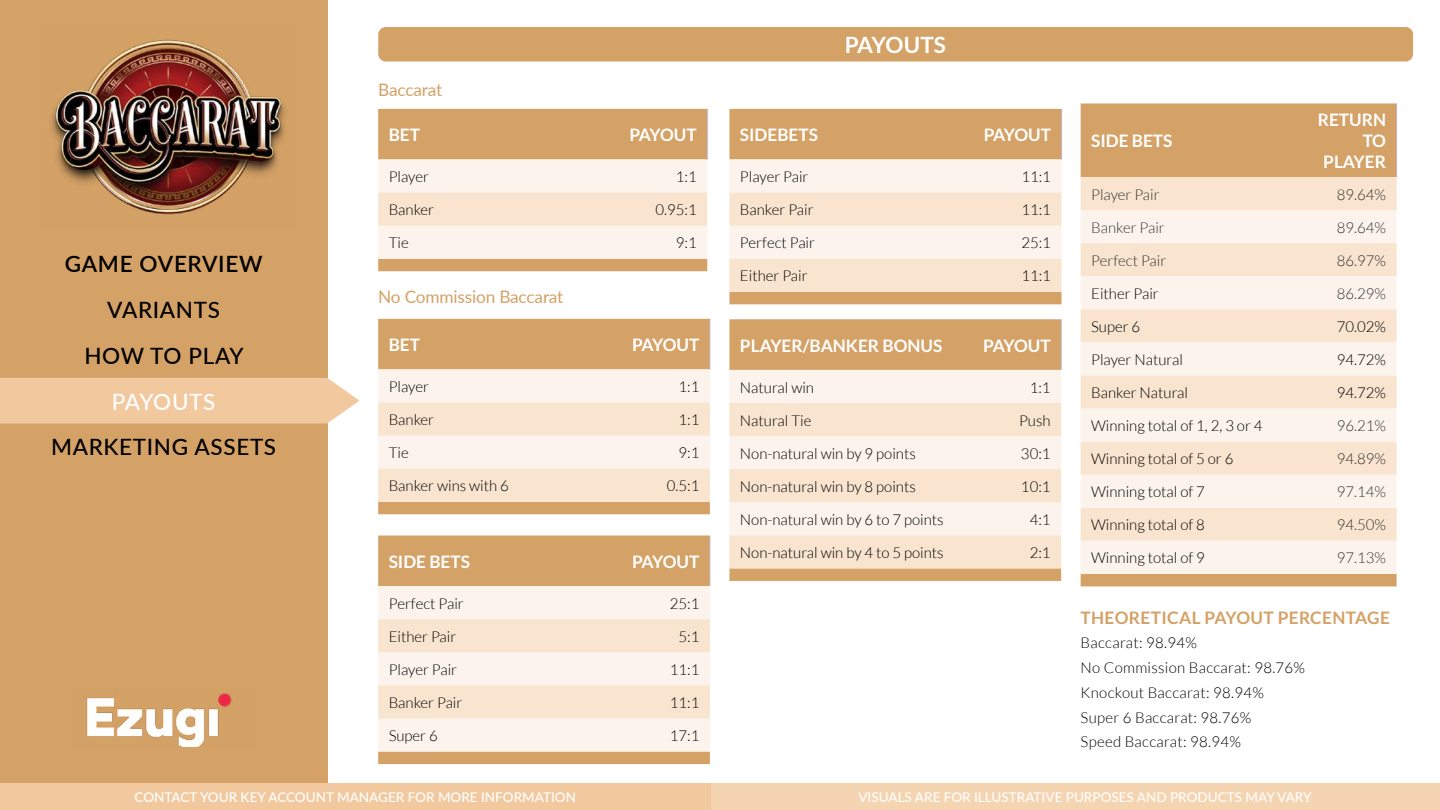
<style>
.page{position:relative;width:1440px;height:810px;background:#fff}
.page>*{position:absolute;margin:0;border:0;box-sizing:border-box;transform-origin:0 0}
.t1{font:500 22.5px/45.8px "Lato";letter-spacing:.03em;color:#000;text-align:center}
.t2{font:600 22.5px "Lato";letter-spacing:.03em;color:#000}
.t3{font:700 22.5px "Lato";letter-spacing:-.01em;color:#fff}
.t4{font:500 22.5px "Lato";letter-spacing:.01em;color:#fff}
.t5{font:700 17.25px/20.7px "Lato";color:#fff;text-align:right}
.t6{font:17.25px "Lato";letter-spacing:-.01em;color:#d4a166}
.t7{font:700 17.25px "Lato";letter-spacing:.02em;color:#d4a166}
.t8{font:300 15px "Lato";color:#000}
.t9{font:300 15px/24.8px "Lato";letter-spacing:.02em;color:#000}
.t10{font:300 15px "Lato";color:#333}
.t11{font:500 13.5px "Lato";color:#fff}
</style>
<div class="page">
<div style="left:0;top:0;width:327px;height:783px;background:#d4a166"></div>
<div style="left:0;top:783px;width:1440px;height:27px;background:#f5d4b1"></div>
<div style="left:0;top:783px;width:711px;height:27px;background:#f2c99e"></div>
<img style="left:51px;top:39px;width:234px;height:176px">
<img style="left:86px;top:693px;width:146px;height:54px">
<div style="left:378px;top:27px;width:1035px;height:35px;background:#d4a166;border-radius:8px"></div>
<div style="left:729px;top:109px;width:333px;height:195px;background:#d4a166"></div>
<svg style="left:729px;top:160px;width:333px;height:132px;background:#faecdd"></svg>
<hr style="left:1061px;top:109px;width:1px;height:51px;background:#beb1c1">
<div style="left:729px;top:319px;width:332px;height:262px;background:#d4a166"></div>
<div style="left:729px;top:370px;width:332px;height:33px;background:#fcf4ec"></div>
<svg style="left:729px;top:403px;width:332px;height:165px;background:#faeada"></svg>
<hr style="left:1061px;top:319px;width:1px;height:51px;background:#beb1c1">
<div style="left:378px;top:109px;width:329px;height:162px;background:#d4a166"></div>
<svg style="left:378px;top:160px;width:329px;height:99px;background:#faeee2"></svg>
<hr style="left:707px;top:109px;width:1px;height:51px;background:#beb1c1">
<div style="left:378px;top:319px;width:332px;height:195px;background:#d4a166"></div>
<svg style="left:378px;top:369px;width:332px;height:133px;background:#faebdd"></svg>
<hr style="left:710px;top:319px;width:1px;height:50px;background:#beb1c1">
<div style="left:378px;top:536px;width:332px;height:228px;background:#d4a166"></div>
<div style="left:378px;top:586px;width:332px;height:166px;background:#fcf4ec"></div>
<svg style="left:378px;top:619px;width:332px;height:99px;background:#fae9d8"></svg>
<hr style="left:710px;top:536px;width:1px;height:50px;background:#beb1c1">
<div style="left:1081px;top:104px;width:316px;height:482px;background:#d4a166"></div>
<div style="left:1081px;top:177px;width:316px;height:33px;background:#f9e4cf"></div>
<svg style="left:1081px;top:210px;width:316px;height:364px;background:#faecdf"></svg>
<hr style="left:1396px;top:104px;width:1px;height:73px;background:#beb1c1">
<div style="left:0;top:378px;width:359px;height:46px;background:#f2c99e"></div>
<h1 class="t2" style="left:65px;top:248px;width:199px">GAME OVERVIEW</h1>
<h1 class="t1" style="left:84px;top:286px;width:161px">VARIANTS<br>HOW TO PLAY</h1>
<h1 class="t4" style="left:112px;top:385px;width:105px">PAYOUTS</h1>
<h1 class="t1" style="left:51px;top:423px;width:227px">MARKETING ASSETS</h1>
<p class="t6" style="left:378px;top:78px;width:66px">Baccarat</p>
<p class="t5" style="left:389px;top:124px;width:33px">BET</p>
<p class="t5" style="left:629px;top:124px;width:69px">PAYOUT</p>
<p class="t8" style="left:389px;top:169px;width:42px">Player</p>
<p class="t8" style="left:676px;top:169px;width:22px">1:1</p>
<p class="t8" style="left:389px;top:202px;width:47px">Banker</p>
<p class="t8" style="left:655px;top:202px;width:43px">0.95:1</p>
<p class="t8" style="left:389px;top:235px;width:21px">Tie</p>
<p class="t8" style="left:676px;top:235px;width:22px">9:1</p>
<p class="t6" style="left:378px;top:284px;width:187px">No Commission Baccarat</p>
<p class="t5" style="left:389px;top:334px;width:33px">BET</p>
<p class="t5" style="left:632px;top:334px;width:69px">PAYOUT</p>
<p class="t8" style="left:389px;top:379px;width:42px">Player</p>
<p class="t8" style="left:678px;top:379px;width:22px">1:1</p>
<p class="t8" style="left:389px;top:412px;width:47px">Banker</p>
<p class="t8" style="left:678px;top:412px;width:22px">1:1</p>
<p class="t8" style="left:389px;top:445px;width:21px">Tie</p>
<p class="t8" style="left:678px;top:445px;width:22px">9:1</p>
<p class="t8" style="left:389px;top:478px;width:122px">Banker wins with 6</p>
<p class="t8" style="left:667px;top:478px;width:34px">0.5:1</p>
<p class="t5" style="left:389px;top:551px;width:83px">SIDE BETS</p>
<p class="t5" style="left:632px;top:551px;width:69px">PAYOUT</p>
<p class="t8" style="left:389px;top:595px;width:77px">Perfect Pair</p>
<p class="t8" style="left:670px;top:595px;width:31px">25:1</p>
<p class="t8" style="left:389px;top:628px;width:69px">Either Pair</p>
<p class="t8" style="left:678px;top:628px;width:22px">5:1</p>
<p class="t8" style="left:389px;top:661px;width:70px">Player Pair</p>
<p class="t8" style="left:670px;top:661px;width:31px">11:1</p>
<p class="t8" style="left:389px;top:695px;width:75px">Banker Pair</p>
<p class="t8" style="left:670px;top:695px;width:31px">11:1</p>
<p class="t8" style="left:389px;top:728px;width:51px">Super 6</p>
<p class="t8" style="left:670px;top:728px;width:31px">17:1</p>
<h1 class="t3" style="left:845px;top:32px;width:103px">PAYOUTS</h1>
<p class="t5" style="left:740px;top:124px;width:80px">SIDEBETS</p>
<p class="t5" style="left:984px;top:124px;width:69px">PAYOUT</p>
<p class="t8" style="left:740px;top:169px;width:70px">Player Pair</p>
<p class="t8" style="left:1021px;top:169px;width:31px">11:1</p>
<p class="t8" style="left:740px;top:202px;width:75px">Banker Pair</p>
<p class="t8" style="left:1021px;top:202px;width:31px">11:1</p>
<p class="t8" style="left:740px;top:235px;width:77px">Perfect Pair</p>
<p class="t8" style="left:1021px;top:235px;width:31px">25:1</p>
<p class="t8" style="left:740px;top:268px;width:69px">Either Pair</p>
<p class="t8" style="left:1021px;top:268px;width:31px">11:1</p>
<p class="t5" style="left:740px;top:335px;width:204px">PLAYER/BANKER BONUS</p>
<p class="t5" style="left:983px;top:335px;width:69px">PAYOUT</p>
<p class="t8" style="left:740px;top:379px;width:76px">Natural win</p>
<p class="t8" style="left:1030px;top:379px;width:22px">1:1</p>
<p class="t8" style="left:740px;top:412px;width:73px">Natural Tie</p>
<p class="t8" style="left:1019px;top:412px;width:33px">Push</p>
<p class="t8" style="left:740px;top:445px;width:177px">Non-natural win by 9 points</p>
<p class="t8" style="left:1021px;top:445px;width:31px">30:1</p>
<p class="t8" style="left:740px;top:478px;width:177px">Non-natural win by 8 points</p>
<p class="t8" style="left:1021px;top:478px;width:31px">10:1</p>
<p class="t8" style="left:740px;top:511px;width:205px">Non-natural win by 6 to 7 points</p>
<p class="t8" style="left:1030px;top:511px;width:22px">4:1</p>
<p class="t8" style="left:740px;top:544px;width:205px">Non-natural win by 4 to 5 points</p>
<p class="t8" style="left:1030px;top:544px;width:22px">2:1</p>
<p class="t5" style="left:1091px;top:130px;width:83px">SIDE BETS</p>
<p class="t5" style="left:1318px;top:110px;width:70px">RETURN<br>TO<br>PLAYER</p>
<p class="t10" style="left:1091px;top:186px;width:70px">Player Pair</p>
<p class="t10" style="left:1337px;top:186px;width:51px">89.64%</p>
<p class="t10" style="left:1091px;top:219px;width:75px">Banker Pair</p>
<p class="t10" style="left:1337px;top:219px;width:51px">89.64%</p>
<p class="t10" style="left:1091px;top:252px;width:77px">Perfect Pair</p>
<p class="t10" style="left:1337px;top:252px;width:51px">86.97%</p>
<p class="t8" style="left:1091px;top:285px;width:69px">Either Pair</p>
<p class="t10" style="left:1337px;top:285px;width:51px">86.29%</p>
<p class="t8" style="left:1091px;top:318px;width:51px">Super 6</p>
<p class="t8" style="left:1337px;top:318px;width:51px">70.02%</p>
<p class="t8" style="left:1091px;top:352px;width:93px">Player Natural</p>
<p class="t8" style="left:1337px;top:352px;width:51px">94.72%</p>
<p class="t8" style="left:1091px;top:385px;width:98px">Banker Natural</p>
<p class="t8" style="left:1337px;top:385px;width:51px">94.72%</p>
<p class="t8" style="left:1091px;top:418px;width:173px">Winning total of 1, 2, 3 or 4</p>
<p class="t10" style="left:1337px;top:418px;width:51px">96.21%</p>
<p class="t8" style="left:1091px;top:451px;width:144px">Winning total of 5 or 6</p>
<p class="t10" style="left:1337px;top:451px;width:51px">94.89%</p>
<p class="t8" style="left:1091px;top:484px;width:115px">Winning total of 7</p>
<p class="t10" style="left:1337px;top:484px;width:51px">97.14%</p>
<p class="t8" style="left:1091px;top:517px;width:115px">Winning total of 8</p>
<p class="t10" style="left:1337px;top:517px;width:51px">94.50%</p>
<p class="t8" style="left:1091px;top:550px;width:115px">Winning total of 9</p>
<p class="t10" style="left:1337px;top:550px;width:51px">97.13%</p>
<p class="t7" style="left:1081px;top:608px;width:311px">THEORETICAL PAYOUT PERCENTAGE</p>
<p class="t9" style="left:1081px;top:631px;width:226px">Baccarat: 98.94%<br>No Commission Baccarat: 98.76%<br>Knockout Baccarat: 98.94%<br>Super 6 Baccarat: 98.76%<br>Speed Baccarat: 98.94%</p>
<p class="t11" style="left:135px;top:787px;width:443px">CONTACT YOUR KEY ACCOUNT MANAGER FOR MORE INFORMATION</p>
<p class="t11" style="left:858px;top:787px;width:455px">VISUALS ARE FOR ILLUSTRATIVE PURPOSES AND PRODUCTS MAY VARY</p>
</div>
